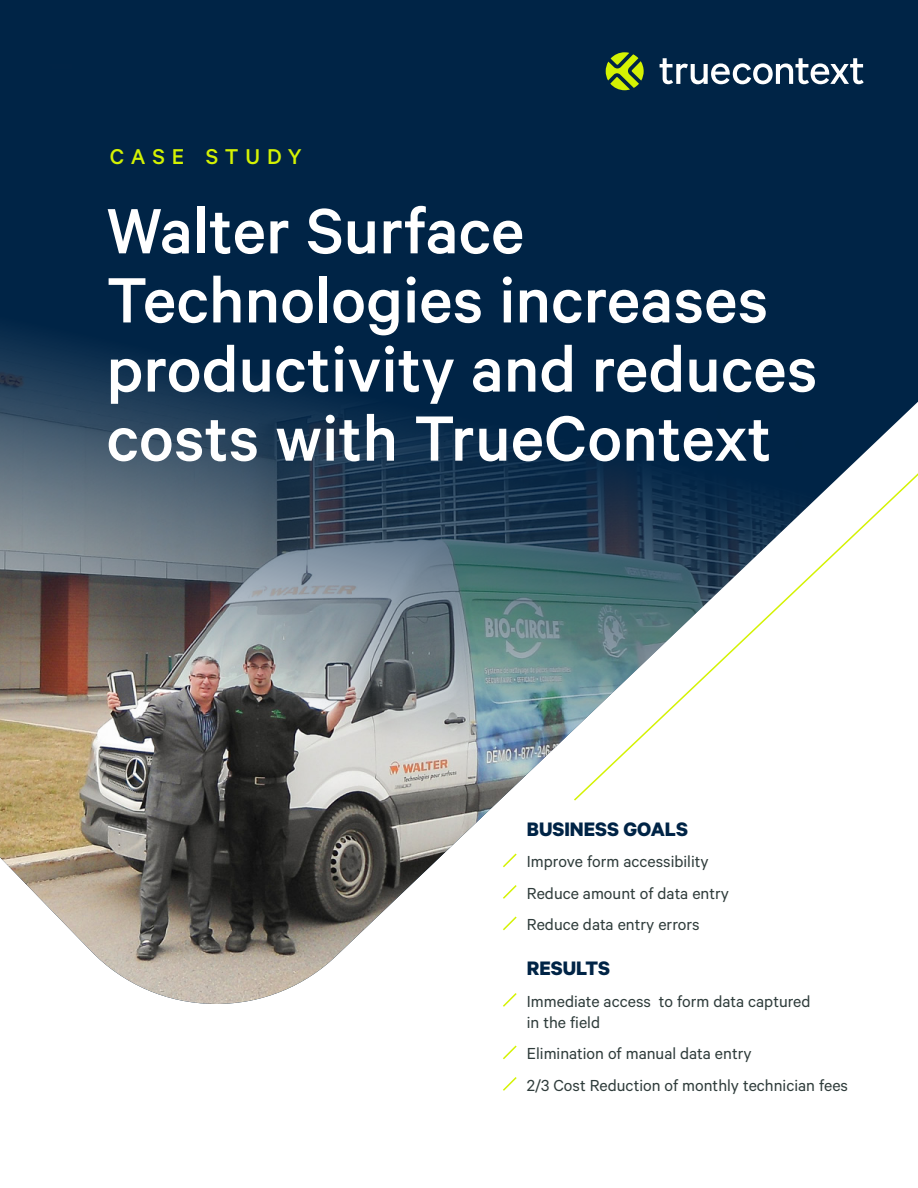
<style>
.page{position:relative;width:918px;height:1188px;background:#fff}
.page>*{position:absolute;margin:0;border:0;box-sizing:border-box;transform-origin:0 0}
.t1{font:500 72px/69.2px "Calibre";color:#fff}
.t2{font:500 24.15px "Calibre";letter-spacing:.28em;color:#d4f203}
.t3{font:700 21.9px "Calibre";color:#002446}
.t4{font:18px/31.5px "Calibre";color:#2f3c3b}
</style>
<div class="page">
<div style="left:0;top:0;width:918px;height:418px;background:#002446"></div>
<img style="left:0;top:64px;width:901px;height:940px">
<svg style="left:660px;top:58px;width:204px;height:26px"></svg>
<svg style="left:606px;top:52px;width:38px;height:38px"></svg>
<svg style="left:501px;top:852px;width:17px;height:17px"></svg>
<svg style="left:501px;top:883px;width:17px;height:17px"></svg>
<svg style="left:501px;top:915px;width:17px;height:17px"></svg>
<svg style="left:501px;top:991px;width:17px;height:16px"></svg>
<svg style="left:503px;top:1045px;width:14px;height:15px"></svg>
<svg style="left:503px;top:1077px;width:14px;height:14px"></svg>
<svg style="left:572px;top:444px;width:346px;height:358px"></svg>
<h2 class="t2" style="left:110px;top:143px;width:193px">CASE STUDY</h2>
<h1 class="t1" style="left:106px;top:194px;width:713px">Walter Surface<br>Technologies increases productivity and reduces costs with TrueContext</h1>
<p class="t3" style="left:527px;top:816px;width:163px">BUSINESS GOALS</p>
<p class="t4" style="left:527px;top:845px;width:204px">Improve form accessibility<br>Reduce amount of data entry<br>Reduce data entry errors</p>
<p class="t3" style="left:527px;top:955px;width:85px">RESULTS</p>
<p class="t4" style="left:527px;top:990px;width:285px;line-height:21px">Immediate access to form data captured in the field</p>
<p class="t4" style="left:527px;top:1037px;width:323px">Elimination of manual data entry<br>2/3 Cost Reduction of monthly technician fees</p>
</div>
